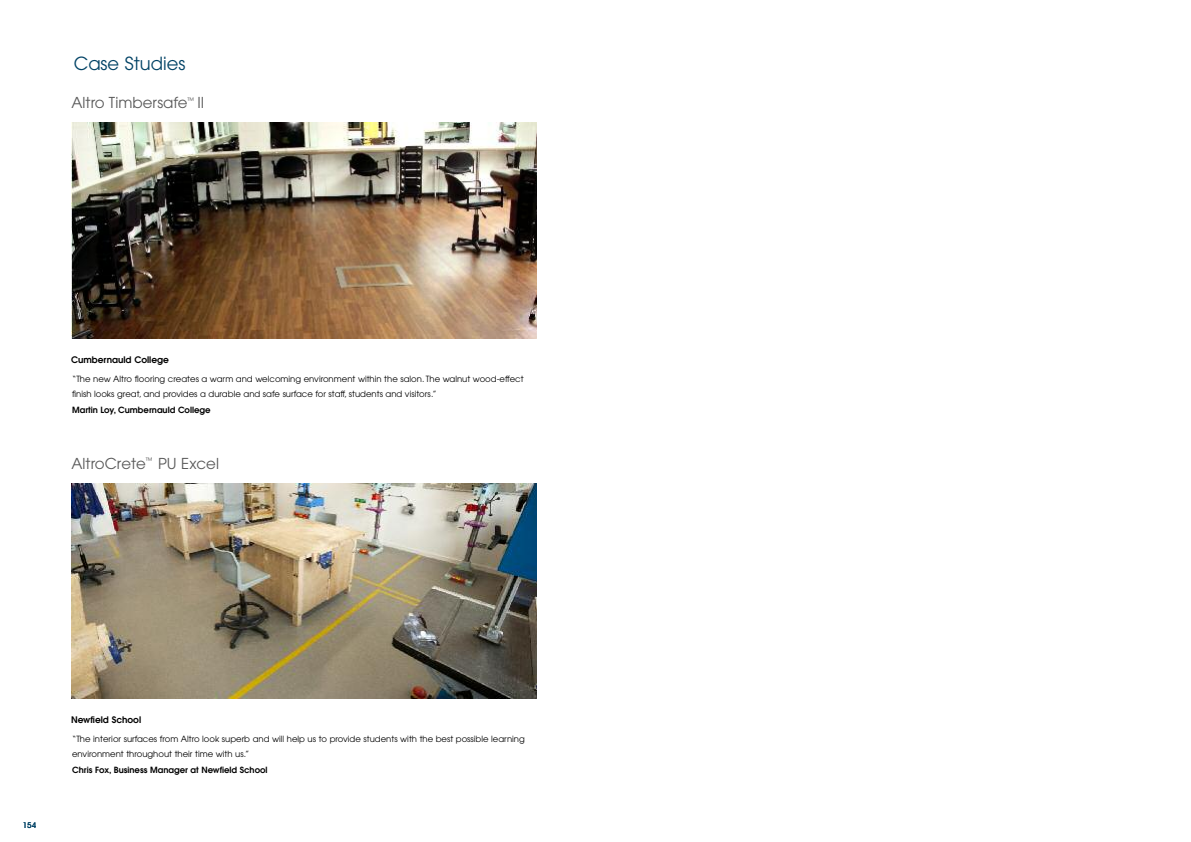
<style>
.page{position:relative;width:1191px;height:842px;background:#fff}
.page>*{position:absolute;margin:0;border:0;box-sizing:border-box;transform-origin:0 0}
.t1{font:18px "Avant Garde";color:#004265}
.t2{font:15px "Avant Garde";color:#595959}
.t3{font:600 9px "Avant Garde";color:#000}
.t4{font:8.5px/15px "Avant Garde";color:#000}
.t5{font:600 8.5px "Avant Garde";color:#000}
.t6{font:500 8px "Avant Garde IT Cby BT";color:#004265}
</style>
<div class="page">
<img style="left:71px;top:123px;width:465px;height:216px">
<img style="left:71px;top:483px;width:465px;height:216px">
<h1 class="t1" style="left:74px;top:57px;width:113px">Case Studies</h1>
<h2 class="t2" style="left:71px;top:97px;width:134px">Altro Timbersafe<sup>™</sup> II</h2>
<p class="t3" style="left:71px;top:356px;width:99px">Cumbernauld College</p>
<p class="t4" style="left:72px;top:372px;width:453px">“The new Altro flooring creates a warm and welcoming environment within the salon. The walnut wood-effect finish looks great, and provides a durable and safe surface for staff, students and visitors.”</p>
<p class="t5" style="left:72px;top:406px;width:140px">Martin Loy, Cumbernauld College</p>
<h2 class="t2" style="left:71px;top:458px;width:149px">AltroCrete<sup>™</sup> PU Excel</h2>
<p class="t6" style="left:23px;top:822px;width:15px">154</p>
<p class="t3" style="left:71px;top:716px;width:72px">Newfield School</p>
<p class="t4" style="left:72px;top:732px;width:454px">“The interior surfaces from Altro look superb and will help us to provide students with the best possible learning environment throughout their time with us.”</p>
<p class="t5" style="left:72px;top:766px;width:197px">Chris Fox, Business Manager at Newfield School</p>
</div>
